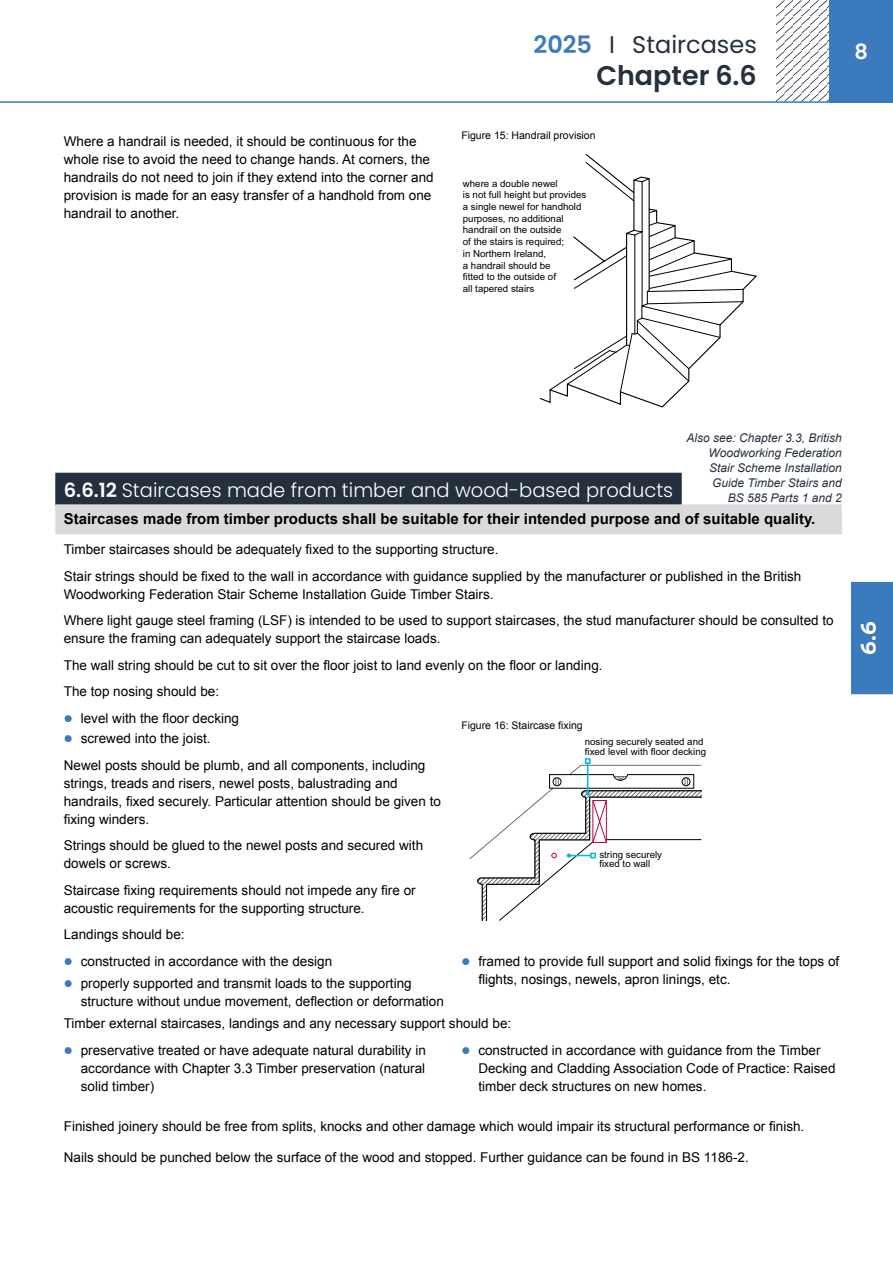
<style>
.page{position:relative;width:893px;height:1263px;background:#fff}
.page>*{position:absolute;margin:0;border:0;box-sizing:border-box;transform-origin:0 0}
.t1{font:600 27px "Poppins";color:#25303f}
.t2{font:24px "Poppins";color:#25303f}
.t3{font:700 21px "Interstate";color:#fff}
.t4{font:600 21px "Poppins";color:#fff}
.t5{font:300 19.5px "Poppins";color:#fff}
.t6{font:700 15px "Arial";color:#000}
.t7{font:13.5px/18px "Arial";color:#000}
.t8{font:italic 12px/15px "Arial";color:#25303f;text-align:right}
.t9{font:10.5px "Arial";color:#000}
.t10{font:9.75px/11.7px "Arial";color:#000}
.s1{font-weight:600;color:#3c7abe}
.s2{font-weight:600}
</style>
<div class="page">
<svg style="left:776px;top:0;width:53px;height:101px"></svg>
<div style="left:829px;top:0;width:64px;height:102px;background:#3c7abe"></div>
<hr style="left:0;top:101px;width:893px;height:2px;background:#3c7abe">
<div style="left:851px;top:581px;width:42px;height:114px;background:#3c7abe"></div>
<svg style="left:539px;top:273px;width:218px;height:135px"></svg>
<svg style="left:549px;top:154px;width:194px;height:239px"></svg>
<div style="left:55px;top:473px;width:627px;height:33px;background:#25303f"></div>
<div style="left:55px;top:504px;width:787px;height:30px;background:#dad9dc"></div>
<svg style="left:469px;top:758px;width:233px;height:163px"></svg>
<p class="t7" style="left:64px;top:132px;width:371px">Where a handrail is needed, it should be continuous for the whole rise to avoid the need to change hands. At corners, the handrails do not need to join if they extend into the corner and provision is made for an easy transfer of a handhold from one handrail to another.</p>
<h2 class="t2" style="left:534px;top:31px;width:225px"><span class="s1">2025</span> I Staircases</h2>
<h1 class="t1" style="left:596px;top:60px;width:162px">Chapter 6.6</h1>
<p class="t9" style="left:461px;top:129px;width:136px">Figure 15: Handrail provision</p>
<p class="t10" style="left:463px;top:177px;width:125px">where a double newel<br>is not full height but provides a single newel for handhold purposes, no additional handrail on the outside<br>of the stairs is required;<br>in Northern Ireland,<br>a handrail should be<br>fitted to the outside of<br>all tapered stairs</p>
<h3 class="t4" style="left:854px;top:40px;width:15px">8</h3>
<p class="t8" style="left:686px;top:430px;width:157px">Also see: Chapter 3.3, British<br>Woodworking Federation<br>Stair Scheme Installation<br>Guide Timber Stairs and<br>BS 585 Parts 1 and 2</p>
<p class="t6" style="left:64px;top:509px;width:753px">Staircases made from timber products shall be suitable for their intended purpose and of suitable quality.</p>
<p class="t7" style="left:64px;top:537px;width:739px;line-height:26.5px">Timber staircases should be adequately fixed to the supporting structure.<br>Stair strings should be fixed to the wall in accordance with guidance supplied by the manufacturer or published in the British</p>
<p class="t7" style="left:64px;top:581px;width:771px;line-height:26.5px">Woodworking Federation Stair Scheme Installation Guide Timber Stairs.<br>Where light gauge steel framing (LSF) is intended to be used to support staircases, the stud manufacturer should be consulted to</p>
<p class="t7" style="left:64px;top:630px;width:378px">ensure the framing can adequately support the staircase loads.</p>
<p class="t7" style="left:64px;top:656px;width:540px">The wall string should be cut to sit over the floor joist to land evenly on the floor or landing.</p>
<p class="t7" style="left:64px;top:683px;width:157px">The top nosing should be:</p>
<p class="t7" style="left:81px;top:709px;width:160px">level with the floor decking</p>
<p class="t7" style="left:64px;top:725px;width:363px;line-height:26.5px;text-indent:17px">screwed into the joist.<br>Newel posts should be plumb, and all components, including</p>
<p class="t7" style="left:64px;top:774px;width:379px">strings, treads and risers, newel posts, balustrading and handrails, fixed securely. Particular attention should be given to fixing winders.</p>
<p class="t7" style="left:64px;top:836px;width:361px">Strings should be glued to the newel posts and secured with dowels or screws.</p>
<p class="t7" style="left:64px;top:881px;width:353px">Staircase fixing requirements should not impede any fire or acoustic requirements for the supporting structure.</p>
<h3 class="t5" style="left:64px;top:479px;width:611px"><span class="s2">6.6.12</span> Staircases made from timber and wood-based products</h3>
<p class="t9" style="left:461px;top:718px;width:123px">Figure 16: Staircase fixing</p>
<p class="t10" style="left:585px;top:737px;width:123px;line-height:9.8px">nosing securely seated and fixed level with floor decking</p>
<p class="t10" style="left:599px;top:849px;width:64px;line-height:9.8px">string securely fixed to wall</p>
<p class="t7" style="left:81px;top:921px;width:253px;line-height:26.5px;text-indent:-17px">Landings should be:<br>constructed in accordance with the design</p>
<p class="t7" style="left:81px;top:974px;width:365px">properly supported and transmit loads to the supporting structure without undue movement, deflection or deformation</p>
<p class="t7" style="left:478px;top:952px;width:362px">framed to provide full support and solid fixings for the tops of flights, nosings, newels, apron linings, etc.</p>
<p class="t7" style="left:81px;top:1010px;width:432px;line-height:26.5px;text-indent:-17px">Timber external staircases, landings and any necessary support should be: preservative treated or have adequate natural durability in</p>
<p class="t7" style="left:81px;top:1059px;width:346px">accordance with Chapter 3.3 Timber preservation (natural solid timber)</p>
<p class="t7" style="left:478px;top:1041px;width:359px">constructed in accordance with guidance from the Timber<br>Decking and Cladding Association Code of Practice: Raised timber deck structures on new homes.</p>
<p class="t7" style="left:64px;top:1117px;width:742px">Finished joinery should be free from splits, knocks and other damage which would impair its structural performance or finish.</p>
<p class="t7" style="left:64px;top:1148px;width:686px">Nails should be punched below the surface of the wood and stopped. Further guidance can be found in BS 1186-2.</p>
<h3 class="t3" style="left:857px;top:655px;width:35px;rotate:-90deg">6.6</h3>
</div>
